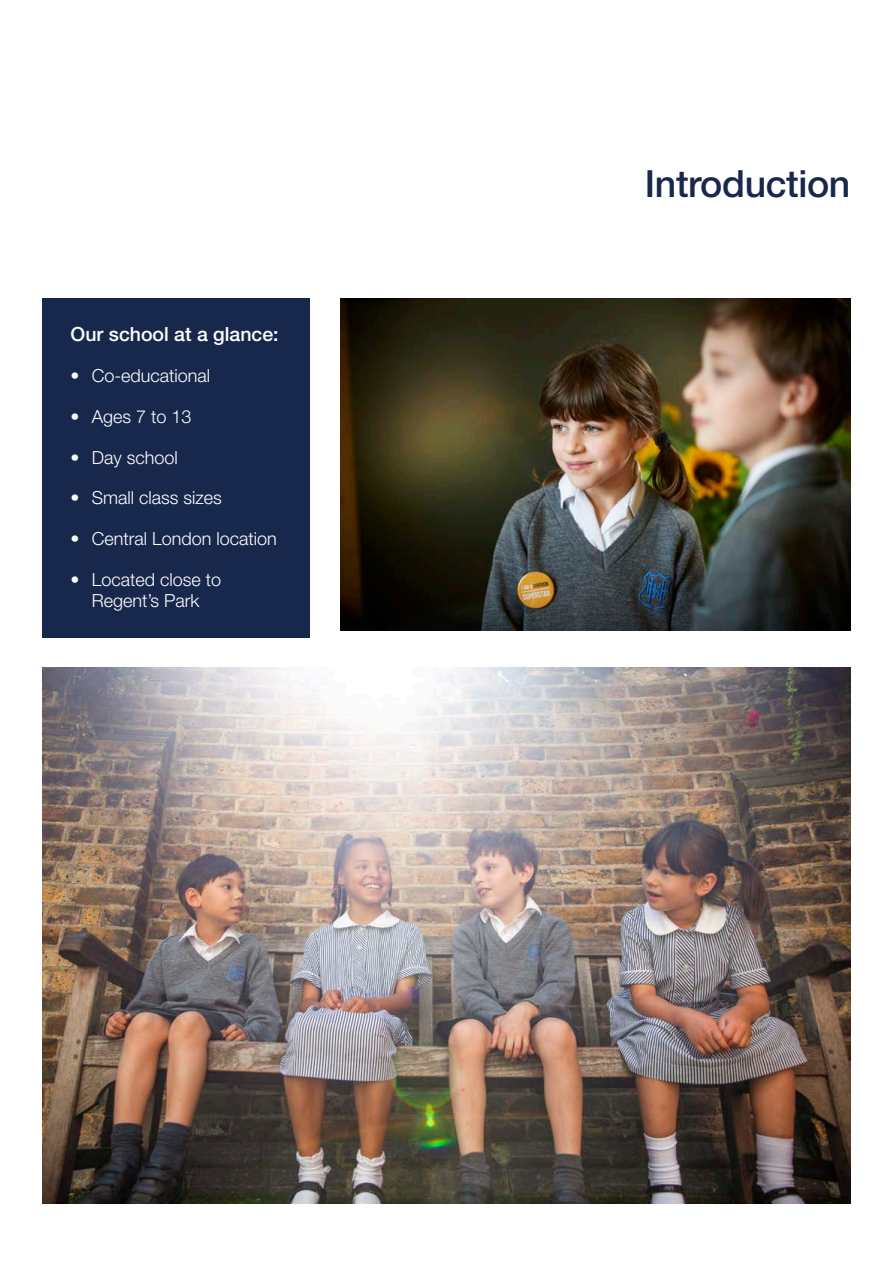
<style>
.page{position:relative;width:893px;height:1263px;background:#fff}
.page>*{position:absolute;margin:0;border:0;box-sizing:border-box;transform-origin:0 0}
.t1{font:500 37.5px "Helvetica Neue LT Std";letter-spacing:-.01em;color:#18284d}
.t2{font:500 19.5px "Helvetica Neue LT Std";color:#fff}
.t3{font:300 18px/21.6px "Helvetica Neue LT Std";color:#fff;text-align:center}
</style>
<div class="page">
<img style="left:43px;top:667px;width:807px;height:537px">
<div style="left:43px;top:298px;width:267px;height:340px;background:#18284d"></div>
<img style="left:340px;top:298px;width:510px;height:332px">
<p class="t2" style="left:71px;top:323px;width:210px">Our school at a glance:</p>
<p class="t3" style="left:71px;top:364px;width:141px">• Co-educational</p>
<p class="t3" style="left:71px;top:405px;width:122px">• Ages 7 to 13</p>
<p class="t3" style="left:71px;top:446px;width:109px">• Day school</p>
<p class="t3" style="left:71px;top:487px;width:153px">• Small class sizes</p>
<p class="t3" style="left:71px;top:527px;width:208px">• Central London location</p>
<p class="t3" style="left:71px;top:568px;width:152px">• Located close to<br>Regent’s Park</p>
<h1 class="t1" style="left:645px;top:161px;width:207px">Introduction</h1>
</div>
